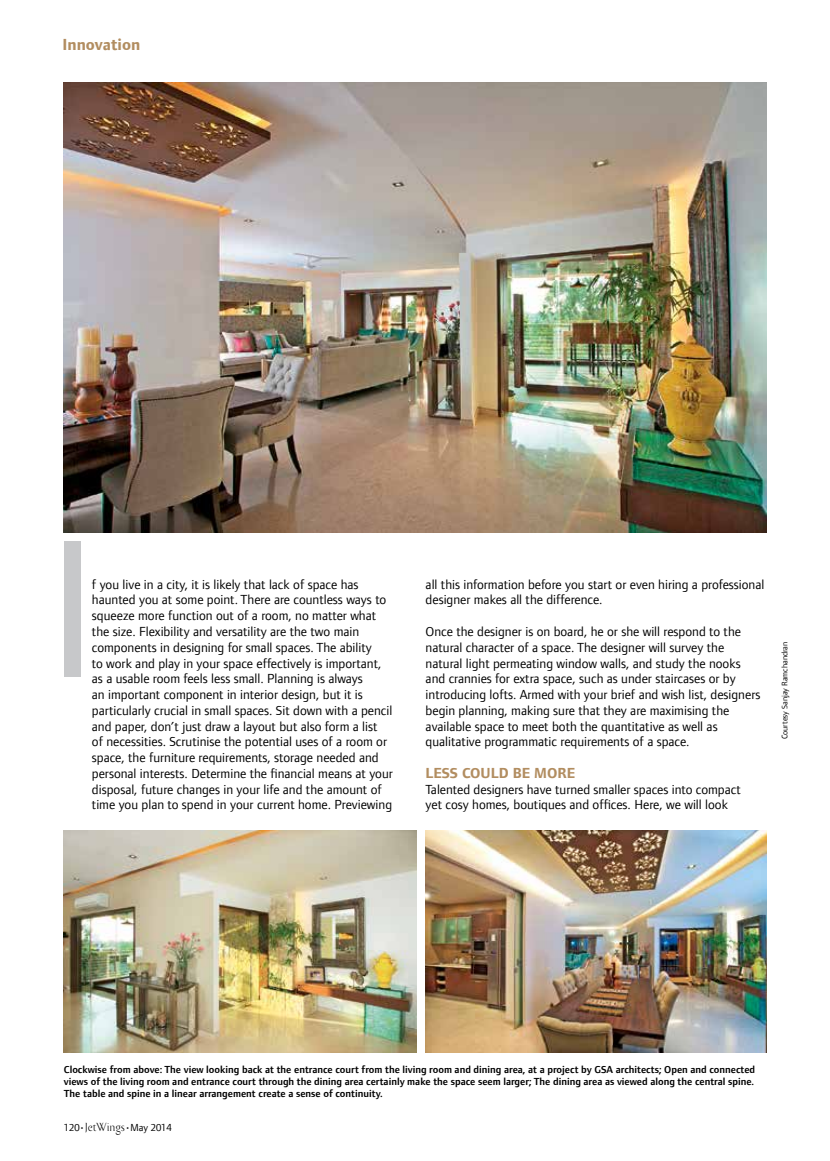
<style>
.page{position:relative;width:830px;height:1161px;background:#fff}
.page>*{position:absolute;margin:0;border:0;box-sizing:border-box;transform-origin:0 0}
.t1{font:202.95px "Foundry Form Sans";color:#c7c8ca}
.t2{font:700 16.5px "Foundry Form Sans";color:#b28d60}
.t3{font:700 15px "Foundry Form Sans";color:#b28d60}
.t4{font:13.5px/15.8px "Foundry Form Sans";color:#000}
.t5{font:600 10.5px/12px "Foundry Form Sans";color:#000;text-align:justify}
.t6{font:10.5px "Foundry Form Sans";color:#000}
.t7{font:8.25px "Foundry Form Sans";color:#000}
.s1{font-family:"Bodebeck LT Std";font-size:12px}
</style>
<div class="page">
<img style="left:64px;top:82px;width:701px;height:450px">
<img style="left:425px;top:830px;width:340px;height:222px">
<img style="left:64px;top:830px;width:352px;height:222px">
<p class="t2" style="left:63px;top:35px;width:79px">INNOVATION</p>
<h1 class="t1" style="left:47px;top:495px;width:52px">I</h1>
<p class="t4" style="left:92px;top:576px;width:302px">f you live in a city, it is likely that lack of space has haunted you at some point. There are countless ways to squeeze more function out of a room, no matter what the size. Flexibility and versatility are the two main components in designing for small spaces. The ability<br>to work and play in your space effectively is important, as a usable room feels less small. Planning is always<br>an important component in interior design, but it is particularly crucial in small spaces. Sit down with a pencil and paper, don’t just draw a layout but also form a list<br>of necessities. Scrutinise the potential uses of a room or space, the furniture requirements, storage needed and personal interests. Determine the financial means at your disposal, future changes in your life and the amount of time you plan to spend in your current home. Previewing</p>
<p class="t4" style="left:425px;top:576px;width:340px">all this information before you start or even hiring a professional designer makes all the difference.</p>
<p class="t4" style="left:425px;top:623px;width:336px">Once the designer is on board, he or she will respond to the natural character of a space. The designer will survey the natural light permeating window walls, and study the nooks and crannies for extra space, such as under staircases or by introducing lofts. Armed with your brief and wish list, designers begin planning, making sure that they are maximising the available space to meet both the quantitative as well as qualitative programmatic requirements of a space.</p>
<p class="t3" style="left:425px;top:764px;width:151px">LESS COULD BE MORE</p>
<p class="t4" style="left:425px;top:781px;width:316px">Talented designers have turned smaller spaces into compact yet cosy homes, boutiques and offices. Here, we will look</p>
<p class="t7" style="left:779px;top:739px;width:99px;rotate:-90deg">Courtesy Sanjay Ramchandran</p>
<p class="t5" style="left:64px;top:1063px;width:692px">Clockwise from above: The view looking back at the entrance court from the living room and dining area, at a project by GSA architects; Open and connected views of the living room and entrance court through the dining area certainly make the space seem larger; The dining area as viewed along the central spine.<br>The table and spine in a linear arrangement create a sense of continuity.</p>
<p class="t6" style="left:64px;top:1122px;width:109px">120•<span class="s1">JetWings</span>•May 2014</p>
</div>
